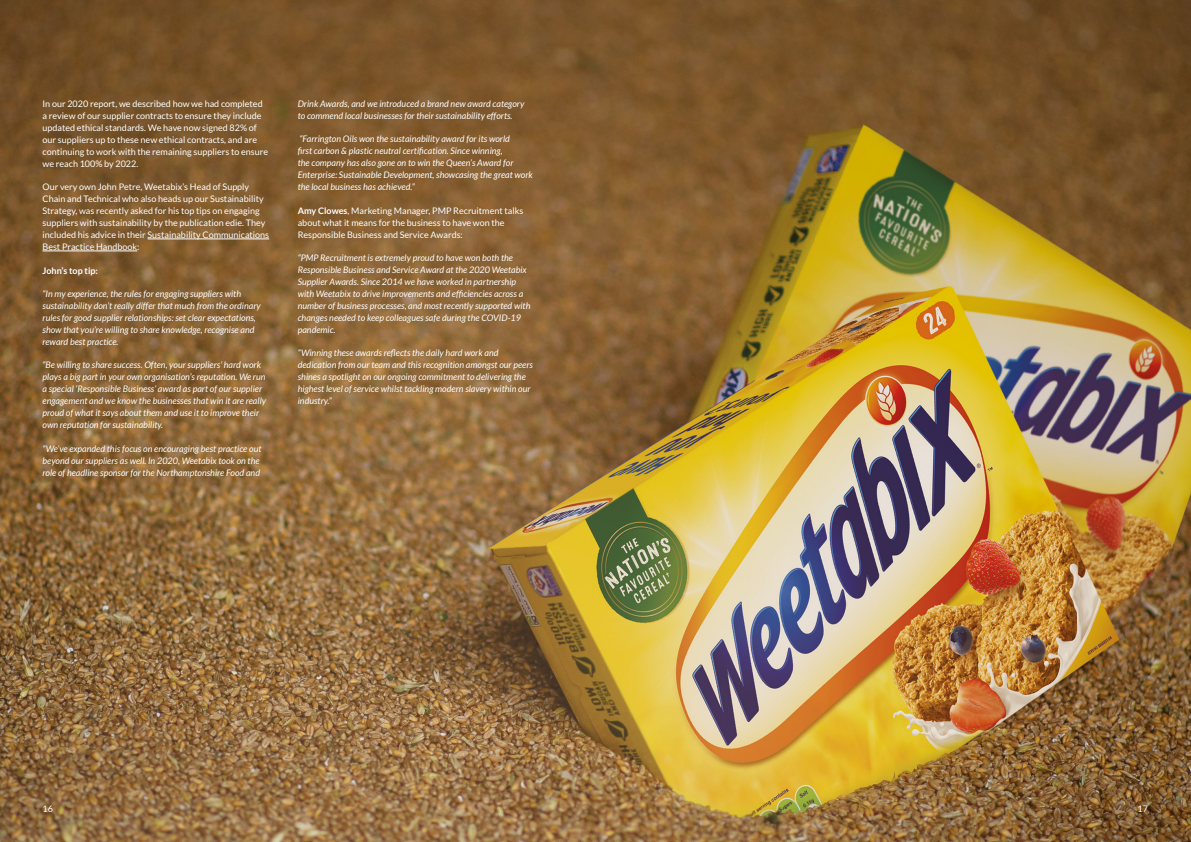
<style>
.page{position:relative;width:1191px;height:842px;background:#fff}
.page>*{position:absolute;margin:0;border:0;box-sizing:border-box;transform-origin:0 0}
.t1{font:italic 9px/12px "Lato";color:#fff}
.t2{font:9px/12px "Lato";color:#fff}
.t3{font:700 9px "Lato";color:#fff}
.s1{font-weight:700}
</style>
<div class="page">
<img style="left:0;top:0;width:1191px;height:842px">
<hr style="left:147px;top:239px;width:122px;height:1px;background:#fff">
<hr style="left:43px;top:251px;width:94px;height:1px;background:#fff">
<p class="t2" style="left:43px;top:98px;width:227px">In our 2020 report, we described how we had completed a review of our supplier contracts to ensure they include updated ethical standards. We have now signed 82% of our suppliers up to these new ethical contracts, and are continuing to work with the remaining suppliers to ensure we reach 100% by 2022.</p>
<p class="t2" style="left:43px;top:181px;width:228px">Our very own John Petre, Weetabix’s Head of Supply Chain and Technical who also heads up our Sustainability Strategy, was recently asked for his top tips on engaging suppliers with sustainability by the publication edie. They included his advice in their Sustainability Communications Best Practice Handbook:</p>
<p class="t3" style="left:43px;top:265px;width:57px">John’s top tip:</p>
<p class="t1" style="left:43px;top:288px;width:220px">“In my experience, the rules for engaging suppliers with sustainability don’t really differ that much from the ordinary rules for good supplier relationships: set clear expectations, show that you’re willing to share knowledge, recognise and reward best practice.</p>
<p class="t1" style="left:43px;top:359px;width:225px">“Be willing to share success. Often, your suppliers’ hard work plays a big part in your own organisation’s reputation. We run a special ‘Responsible Business’ award as part of our supplier engagement and we know the businesses that win it are really proud of what it says about them and use it to improve their own reputation for sustainability.</p>
<p class="t1" style="left:43px;top:443px;width:220px">“We’ve expanded this focus on encouraging best practice out beyond our suppliers as well. In 2020, Weetabix took on the role of headline sponsor for the Northamptonshire Food and</p>
<p class="t1" style="left:298px;top:98px;width:228px">Drink Awards, and we introduced a brand new award category to commend local businesses for their sustainability efforts.</p>
<p class="t1" style="left:298px;top:133px;width:237px">“Farrington Oils won the sustainability award for its world<br>first carbon &amp; plastic neutral certification. Since winning,<br>the company has also gone on to win the Queen’s Award for Enterprise: Sustainable Development, showcasing the great work the local business has achieved.”</p>
<p class="t2" style="left:298px;top:204px;width:227px"><span class="s1">Amy Clowes</span>, Marketing Manager, PMP Recruitment talks about what it means for the business to have won the<br>Responsible Business and Service Awards:</p>
<p class="t1" style="left:298px;top:252px;width:234px">“PMP Recruitment is extremely proud to have won both the Responsible Business and Service Award at the 2020 Weetabix Supplier Awards. Since 2014 we have worked in partnership with Weetabix to drive improvements and efficiencies across a number of business processes, and most recently supported with changes needed to keep colleagues safe during the COVID-19 pandemic.</p>
<p class="t1" style="left:298px;top:347px;width:237px">“Winning these awards reflects the daily hard work and dedication from our team and this recognition amongst our peers shines a spotlight on our ongoing commitment to delivering the highest level of service whilst tackling modern slavery within our industry.”</p>
<p class="t2" style="left:43px;top:803px;width:12px">16</p>
<p class="t2" style="left:1137px;top:803px;width:12px">17</p>
</div>
